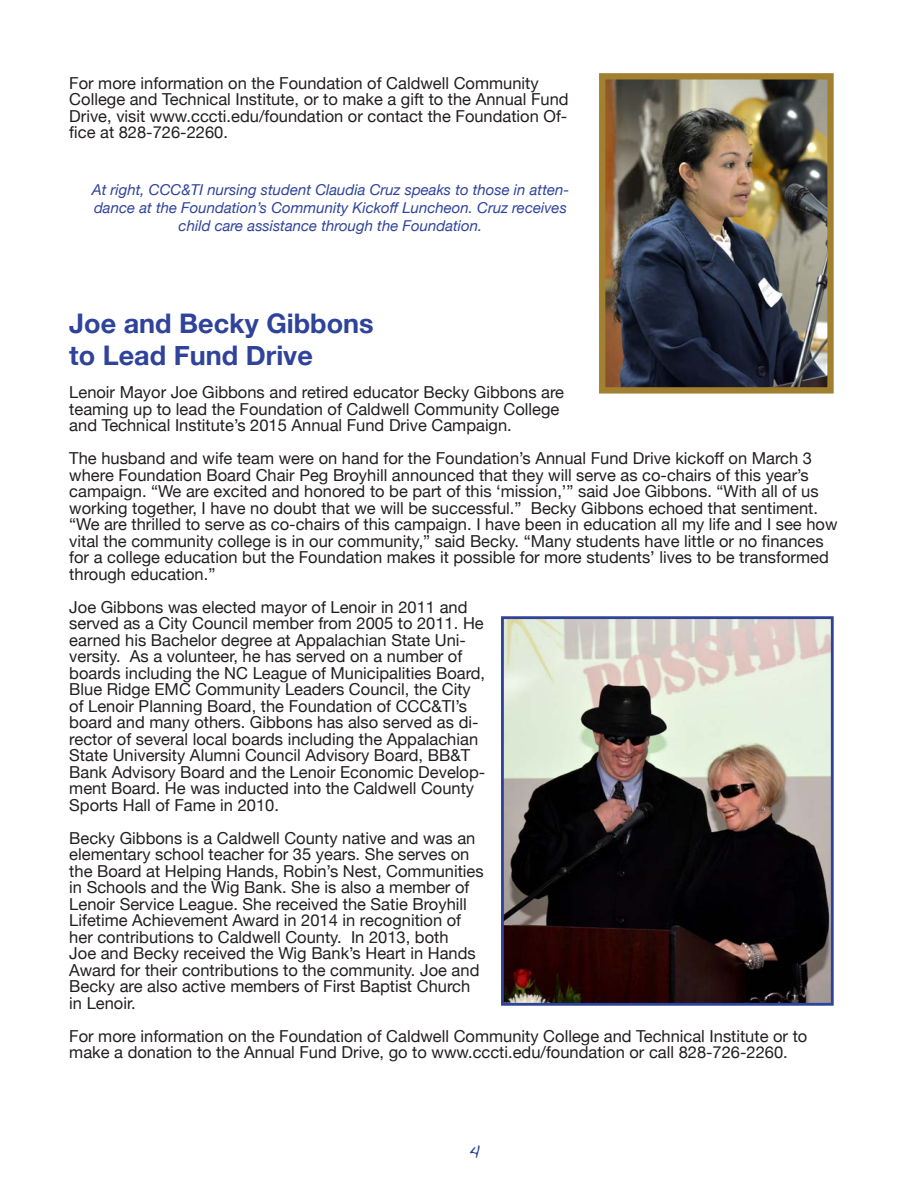
<style>
.page{position:relative;width:918px;height:1188px;background:#fff}
.page>*{position:absolute;margin:0;border:0;box-sizing:border-box;transform-origin:0 0}
.t1{font:700 27px "Helvetica Neue";color:#2f439b}
.t2{font:21px "Handwriting Dakota";color:#22408b}
.t3{font:16.5px/16.5px "Helvetica Neue";color:#231f20}
.t4{font:italic 15px/18px "Helvetica Neue";color:#2f439b;text-align:center}
</style>
<div class="page">
<img style="left:505px;top:620px;width:325px;height:382px">
<div style="left:501px;top:616px;width:333px;height:390px;border:3px solid #2f439b"></div>
<img style="left:606px;top:80px;width:221px;height:307px">
<div style="left:599px;top:73px;width:235px;height:321px;border:6px solid #a1812f"></div>
<p class="t3" style="left:69px;top:75px;width:501px">For more information on the Foundation of Caldwell Community College and Technical Institute, or to make a gift to the Annual Fund Drive, visit www.cccti.edu/foundation or contact the Foundation Of&shy;fice at 828-726-2260.</p>
<p class="t4" style="left:92px;top:181px;width:479px">At right, CCC&amp;TI nursing student Claudia Cruz speaks to those in atten&shy;dance at the Foundation’s Community Kickoff Luncheon. Cruz receives child care assistance through the Foundation.</p>
<p class="t1" style="left:69px;top:306px;width:306px">Joe and Becky Gibbons</p>
<p class="t1" style="left:69px;top:339px;width:245px">to Lead Fund Drive</p>
<p class="t3" style="left:69px;top:384px;width:496px">Lenoir Mayor Joe Gibbons and retired educator Becky Gibbons are teaming up to lead the Foundation of Caldwell Community College and Technical Institute’s 2015 Annual Fund Drive Campaign.</p>
<p class="t3" style="left:69px;top:450px;width:770px">The husband and wife team were on hand for the Foundation’s Annual Fund Drive kickoff on March 3 where Foundation Board Chair Peg Broyhill announced that they will serve as co-chairs of this year’s campaign. “We are excited and honored to be part of this ‘mission,’” said Joe Gibbons. “With all of us working together, I have no doubt that we will be successful.” Becky Gibbons echoed that sentiment. “We are thrilled to serve as co-chairs of this campaign. I have been in education all my life and I see how vital the community college is in our community,” said Becky. “Many students have little or no finances for a college education but the Foundation makes it possible for more students’ lives to be transformed through education.”</p>
<p class="t3" style="left:69px;top:598px;width:417px">Joe Gibbons was elected mayor of Lenoir in 2011 and served as a City Council member from 2005 to 2011. He earned his Bachelor degree at Appalachian State Uni&shy;versity. As a volunteer, he has served on a number of boards including the NC League of Municipalities Board, Blue Ridge EMC Community Leaders Council, the City of Lenoir Planning Board, the Foundation of CCC&amp;TI’s board and many others. Gibbons has also served as di&shy;rector of several local boards including the Appalachian State University Alumni Council Advisory Board, BB&amp;T Bank Advisory Board and the Lenoir Economic Develop&shy;ment Board. He was inducted into the Caldwell County Sports Hall of Fame in 2010.</p>
<p class="t3" style="left:69px;top:829px;width:416px">Becky Gibbons is a Caldwell County native and was an elementary school teacher for 35 years. She serves on the Board at Helping Hands, Robin’s Nest, Communities in Schools and the Wig Bank. She is also a member of Lenoir Service League. She received the Satie Broyhill Lifetime Achievement Award in 2014 in recognition of her contributions to Caldwell County. In 2013, both<br>Joe and Becky received the Wig Bank’s Heart in Hands Award for their contributions to the community. Joe and Becky are also active members of First Baptist Church in Lenoir.</p>
<p class="t3" style="left:69px;top:1027px;width:740px">For more information on the Foundation of Caldwell Community College and Technical Institute or to make a donation to the Annual Fund Drive, go to www.cccti.edu/foundation or call 828-726-2260.</p>
<p class="t2" style="left:468px;top:1135px;width:13px">4</p>
</div>
